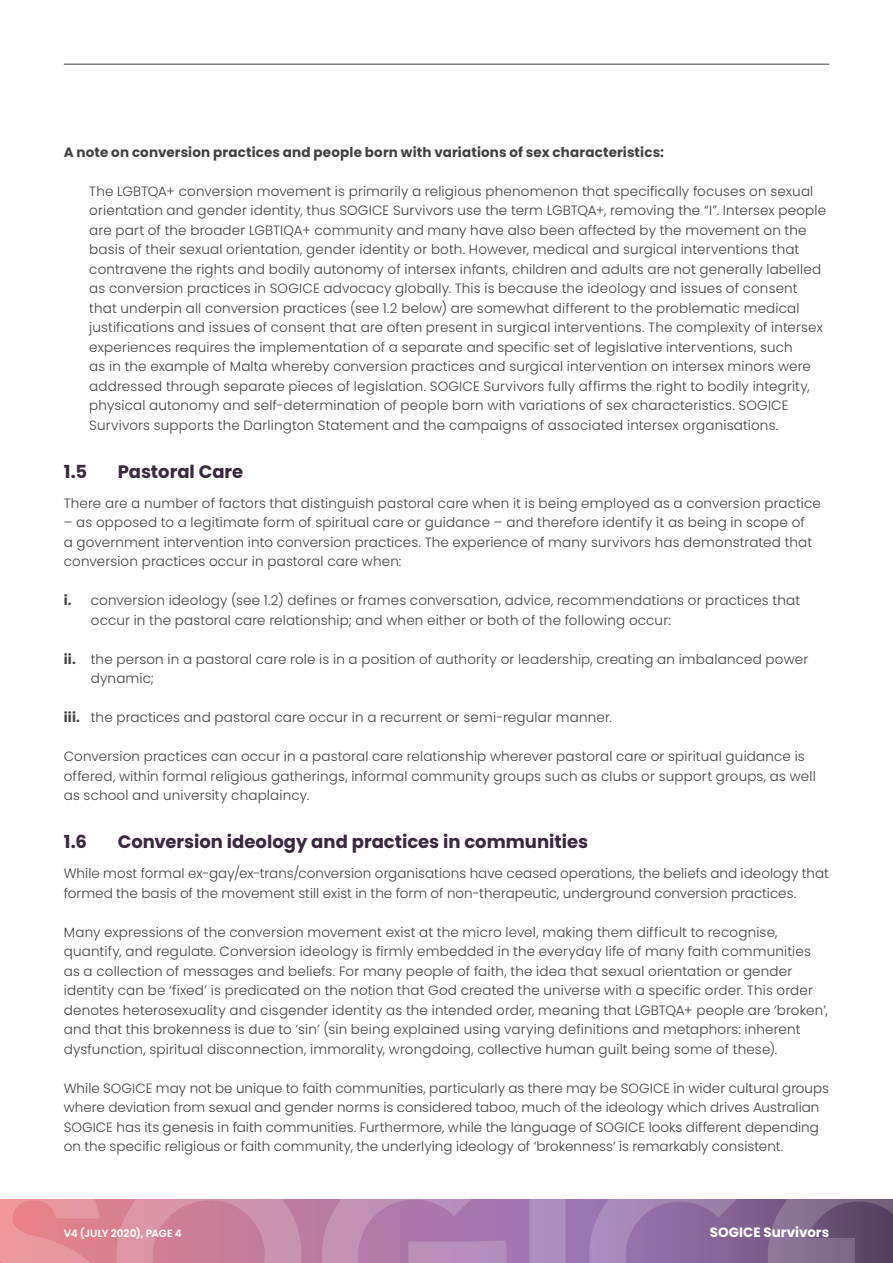
<style>
.page{position:relative;width:893px;height:1263px;background:#fff}
.page>*{position:absolute;margin:0;border:0;box-sizing:border-box;transform-origin:0 0}
.t1{font:700 18px "Poppins";color:#39283e}
.t2{font:300 13.5px/19.5px "Poppins";letter-spacing:.01em;color:#414042}
.t3{font:700 13.5px "Poppins";letter-spacing:.01em;color:#414042}
.t4{font:700 13.5px "Poppins";color:#fff}
.t5{font:600 10.5px "Poppins";color:#fff}
.s1{font-weight:700}
.s2{color:#46364a}
</style>
<div class="page">
<svg style="left:110px;top:1199px;width:658px;height:64px;background:#9e72a0"></svg>
<svg style="left:116px;top:1199px;width:185px;height:64px;background:#cd88a0"></svg>
<svg style="left:0;top:1199px;width:110px;height:64px;background:#e48c93"></svg>
<svg style="left:768px;top:1199px;width:125px;height:64px;background:#735d7d"></svg>
<svg style="left:589px;top:1199px;width:155px;height:64px;background:#9474a5"></svg>
<svg style="left:322px;top:1199px;width:185px;height:64px;background:#b283ae"></svg>
<div style="left:529px;top:1199px;width:37px;height:64px;background:#ad8fbd"></div>
<hr style="left:64px;top:64px;width:765px;height:1px;background:#414042">
<p class="t3" style="left:64px;top:144px;width:602px">A note on conversion practices and people born with variations of sex characteristics:</p>
<p class="t2" style="left:89px;top:181px;width:738px">The LGBTQA+ conversion movement is primarily a religious phenomenon that specifically focuses on sexual orientation and gender identity, thus SOGICE Survivors use the term LGBTQA+, removing the “I”. Intersex people are part of the broader LGBTIQA+ community and many have also been affected by the movement on the basis of their sexual orientation, gender identity or both. However, medical and surgical interventions that contravene the rights and bodily autonomy of intersex infants, children and adults are not generally labelled as conversion practices in SOGICE advocacy globally. This is because the ideology and issues of consent that underpin all conversion practices (see 1.2 below) are somewhat different to the problematic medical justifications and issues of consent that are often present in surgical interventions. The complexity of intersex experiences requires the implementation of a separate and specific set of legislative interventions, such<br>as in the example of Malta whereby conversion practices and surgical intervention on intersex minors were addressed through separate pieces of legislation. SOGICE Survivors fully affirms the right to bodily integrity, physical autonomy and self-determination of people born with variations of sex characteristics. SOGICE Survivors supports the Darlington Statement and the campaigns of associated intersex organisations.</p>
<h1 class="t1" style="left:64px;top:461px;width:25px">1.5</h1>
<h1 class="t1" style="left:118px;top:461px;width:127px">Pastoral Care</h1>
<p class="t2" style="left:64px;top:493px;width:759px">There are a number of factors that distinguish pastoral care when it is being employed as a conversion practice</p>
<p class="t2" style="left:64px;top:513px;width:750px">– as opposed to a legitimate form of spiritual care or guidance – and therefore identify it as being in scope of a government intervention into conversion practices. The experience of many survivors has demonstrated that conversion practices occur in pastoral care when:</p>
<p class="t2" style="left:91px;top:591px;width:711px;text-indent:-27px"><span class="s1">i.</span> conversion ideology (see 1.2) defines or frames conversation, advice, recommendations or practices that occur in the pastoral care relationship; and when either or both of the following occur:</p>
<p class="t2" style="left:91px;top:649px;width:719px;text-indent:-27px"><span class="s1">ii.</span> the person in a pastoral care role is in a position of authority or leadership, creating an imbalanced power dynamic;</p>
<p class="t2" style="left:64px;top:708px;width:550px"><span class="s1">iii.</span> the practices and pastoral care occur in a recurrent or semi-regular manner.</p>
<p class="t2" style="left:64px;top:747px;width:753px">Conversion practices can occur in a pastoral care relationship wherever pastoral care or spiritual guidance is offered, within formal religious gatherings, informal community groups such as clubs or support groups, as well as school and university chaplaincy.</p>
<h1 class="t1" style="left:64px;top:832px;width:25px">1.6</h1>
<h1 class="t1" style="left:118px;top:832px;width:472px">Conversion ideology and practices in communities</h1>
<p class="t2" style="left:64px;top:864px;width:767px">While most formal ex-gay/ex-trans/conver<span class="s2">s</span>ion organisations have ceased operations, the beliefs and ideology that formed the basis of the movement still exist in the form of non-therapeutic, underground conversion practices.</p>
<p class="t2" style="left:64px;top:922px;width:766px">Many expressions of the conversion movement exist at the micro level, making them difficult to recognise, quantify, and regulate. Conversion ideology is firmly embedded in the everyday life of many faith communities as a collection of messages and beliefs. For many people of faith, the idea that sexual orientation or gender identity can be ‘fixed’ is predicated on the notion that God created the universe with a specific order. This order denotes heterosexuality and cisgender identity as the intended order, meaning that LGBTQA+ people are ‘broken’, and that this brokenness is due to ‘sin’ (sin being explained using varying definitions and metaphors: inherent dysfunction, spiritual disconnection, immorality, wrongdoing, collective human guilt being some of these).</p>
<p class="t2" style="left:64px;top:1078px;width:767px">While SOGICE may not be unique to faith communities, particularly as there may be SOGICE in wider cultural groups where deviation from sexual and gender norms is considered taboo, much of the ideology which drives Australian SOGICE has its genesis in faith communities. Furthermore, while the language of SOGICE looks different depending on the specific religious or faith community, the underlying ideology of ‘brokenness’ is remarkably consistent.</p>
<p class="t5" style="left:64px;top:1227px;width:120px">V4 (JULY 2020), PAGE 4</p>
<p class="t4" style="left:710px;top:1225px;width:121px">SOGICE Survivors</p>
</div>
